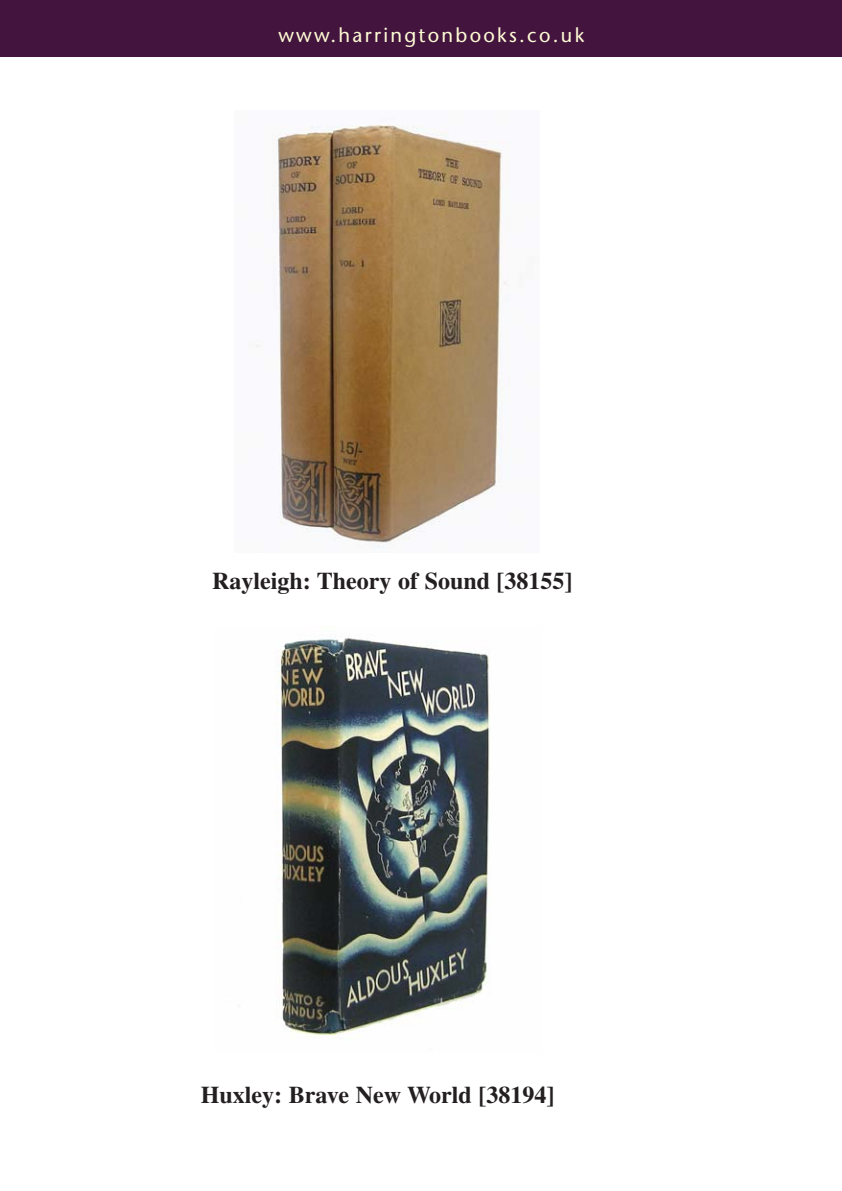
<style>
.page{position:relative;width:842px;height:1191px;background:#fff}
.page>*{position:absolute;margin:0;border:0;box-sizing:border-box;transform-origin:0 0}
.t1{font:700 24px "Times";color:#231f20}
.t2{font:20px "Tahoma";letter-spacing:.11em;color:#fffcd5}
.t3{font:20px "Stone Sans";letter-spacing:.115em;color:#fffcd5}
</style>
<div class="page">
<div style="left:0;top:0;width:842px;height:57px;background:#43153e"></div>
<img style="left:256px;top:125px;width:251px;height:423px">
<img style="left:276px;top:638px;width:214px;height:398px">
<p class="t3" style="left:278px;top:27px;width:307px">www.harringtonbooks.co.uk</p>
<p class="t2" style="left:265px;top:24px;width:300px">www.harringtonbooks.co.uk</p>
<p class="t1" style="left:212px;top:572px;width:362px">Rayleigh: Theory of Sound [38155]</p>
<p class="t1" style="left:201px;top:1086px;width:355px">Huxley: Brave New World [38194]</p>
</div>
